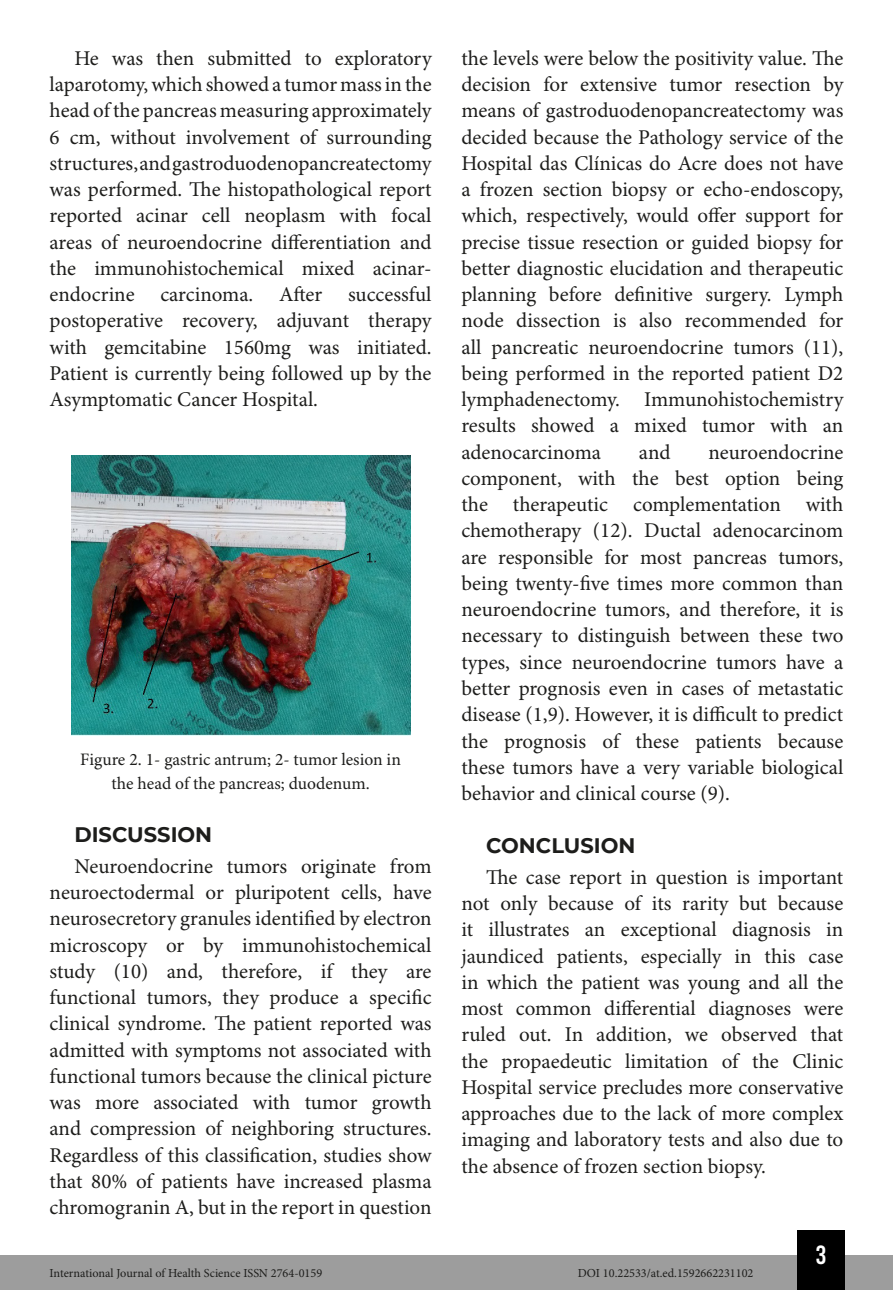
<style>
.page{position:relative;width:893px;height:1290px;background:#fff}
.page>*{position:absolute;margin:0;border:0;box-sizing:border-box;transform-origin:0 0}
.t1{font:26.25px "Bebas Kai";color:#fff}
.t2{font:21px/26.2px "Minion Pro";color:#1d1d1b;text-align:justify}
.t3{font:700 21px "Montserrat";color:#1d1d1b}
.t4{font:17.5px/24.5px "Minion Pro";color:#1d1d1b;text-align:center}
.t5{font:12.25px "Minion Pro";color:#1d1d1b}
</style>
<div class="page">
<div style="left:0;top:1255px;width:893px;height:35px;background:#9d9d9d"></div>
<div style="left:797px;top:1230px;width:48px;height:60px;background:#000"></div>
<img style="left:71px;top:456px;width:339px;height:279px">
<p class="t2" style="left:50px;top:46px;width:384px;text-indent:25px">He was then submitted to exploratory laparotomy, which showed a tumor mass in the head of the pancreas measuring approximately 6 cm, without involvement of surrounding structures, and gastroduodenopancreatectomy was performed. The histopathological report reported acinar cell neoplasm with focal areas of neuroendocrine differentiation and the immunohistochemical mixed acinar&shy;endocrine carcinoma. After successful postoperative recovery, adjuvant therapy with gemcitabine 1560mg was initiated.<br>Patient is currently being followed up by the Asymptomatic Cancer Hospital.</p>
<p class="t4" style="left:80px;top:747px;width:322px">Figure 2. 1- gastric antrum; 2- tumor lesion in the head of the pancreas; duodenum.</p>
<p class="t3" style="left:74px;top:819px;width:139px">DISCUSSION</p>
<p class="t2" style="left:50px;top:854px;width:384px;text-indent:25px">Neuroendocrine tumors originate from neuroectodermal or pluripotent cells, have neurosecretory granules identified by electron microscopy or by immunohistochemical study (10) and, therefore, if they are functional tumors, they produce a specific clinical syndrome. The patient reported was admitted with symptoms not associated with functional tumors because the clinical picture was more associated with tumor growth and compression of neighboring structures.<br>Regardless of this classification, studies show that 80% of patients have increased plasma chromogranin A, but in the report in question</p>
<p class="t2" style="left:461px;top:46px;width:384px">the levels were below the positivity value. The decision for extensive tumor resection by means of gastroduodenopancreatectomy was decided because the Pathology service of the Hospital das Clínicas do Acre does not have a frozen section biopsy or echo-endoscopy, which, respectively, would offer support for precise tissue resection or guided biopsy for better diagnostic elucidation and therapeutic planning before definitive surgery. Lymph node dissection is also recommended for all pancreatic neuroendocrine tumors (11), being performed in the reported patient D2 lymphadenectomy. Immunohistochemistry results showed a mixed tumor with an adenocarcinoma</p>
<p class="t2" style="left:461px;top:440px;width:384px;text-indent:247px">neuroendocrine component, with the best option being the therapeutic complementation with chemotherapy (12). Ductal adenocarcinom are responsible for most pancreas tumors, being twenty-five times more common than neuroendocrine tumors, and therefore, it is necessary to distinguish between these two types, since neuroendocrine tumors have a better prognosis even in cases of metastatic disease (1,9). However, it is difficult to predict the prognosis of these patients because these tumors have a very variable biological behavior and clinical course (9).</p>
<p class="t3" style="left:486px;top:830px;width:151px">CONCLUSION</p>
<p class="t2" style="left:461px;top:865px;width:384px;text-indent:25px">The case report in question is important not only because of its rarity but because it illustrates an exceptional diagnosis in jaundiced patients, especially in this case in which the patient was young and all the most common differential diagnoses were ruled out. In addition, we observed that the propaedeutic limitation of the Clinic Hospital service precludes more conservative approaches due to the lack of more complex imaging and laboratory tests and also due to the absence of frozen section biopsy.</p>
<p class="t2" style="left:639px;top:440px;width:33px">and</p>
<p class="t1" style="left:816px;top:1241px;width:12px">3</p>
<p class="t5" style="left:50px;top:1266px;width:274px">International Journal of Health Science ISSN 2764-0159</p>
<p class="t5" style="left:578px;top:1266px;width:177px">DOI 10.22533/at.ed.1592662231102</p>
</div>
